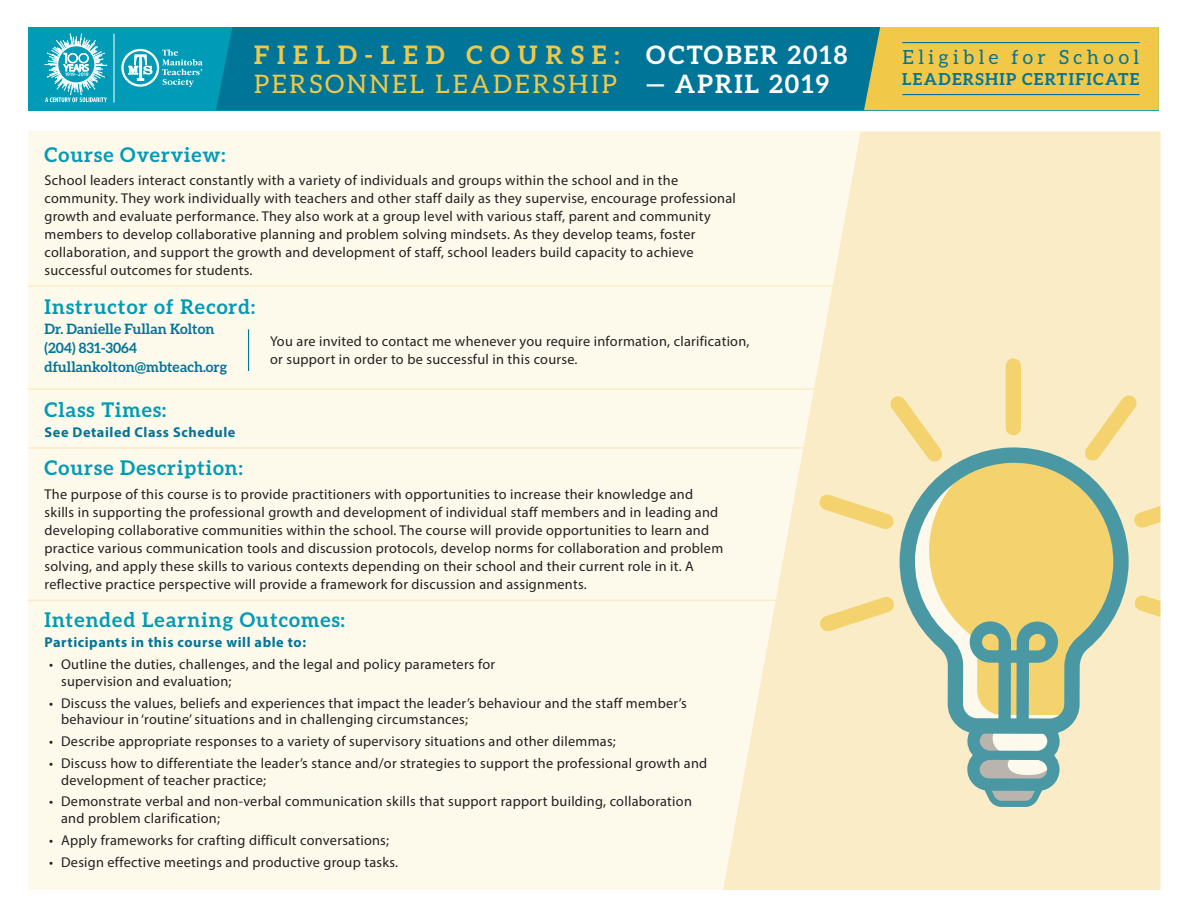
<style>
.page{position:relative;width:1188px;height:918px;background:#fff}
.page>*{position:absolute;margin:0;border:0;box-sizing:border-box;transform-origin:0 0}
.t1{font:25.5px "Aleo";letter-spacing:.11em;color:#f2c848}
.t2{font:700 25.5px "Aleo";letter-spacing:.31em;color:#f2c848}
.t3{font:700 25.35px "Aleo";letter-spacing:.08em;color:#fff}
.Text_Head{font:700 20.25px "Aleo";letter-spacing:.05em;color:#009bb6}
.t4{font:19.5px "Aleo";letter-spacing:.23em;color:#007598}
.t5{font:700 16.5px "Aleo";letter-spacing:.08em;color:#007598}
.Body_Copy{font:14.25px/18px "Myriad Pro";letter-spacing:.02em;color:#231f20}
.Body_Copy-2{font:700 14.25px "Aleo";color:#007598}
.Body_Copy-3{font:700 14.25px "Myriad Pro";letter-spacing:.04em;color:#007598}
</style>
<div class="page">
<div style="left:28px;top:27px;width:1131px;height:83px;background:#009bb6"></div>
<div style="left:216px;top:27px;width:648px;height:83px;background:#007598"></div>
<div style="left:864px;top:27px;width:295px;height:83px;background:#f2c848"></div>
<svg style="left:121px;top:49px;width:82px;height:38px"></svg>
<hr style="left:114px;top:34px;width:1px;height:69px;background:#fff">
<svg style="left:44px;top:33px;width:63px;height:69px"></svg>
<hr style="left:902px;top:42px;width:238px;height:1px;background:#007598">
<hr style="left:902px;top:94px;width:238px;height:1px;background:#007598">
<div style="left:28px;top:132px;width:1132px;height:758px;background:#fdf9eb"></div>
<hr style="left:28px;top:285px;width:1132px;height:2px;background:#faecc6">
<hr style="left:28px;top:388px;width:1132px;height:2px;background:#faecc6">
<hr style="left:28px;top:447px;width:1132px;height:2px;background:#faecc6">
<hr style="left:28px;top:600px;width:1132px;height:1px;background:#faecc6">
<hr style="left:248px;top:329px;width:1px;height:42px;background:#007598">
<svg style="left:723px;top:132px;width:437px;height:758px;fill:#faecc6"></svg>
<svg style="left:892px;top:643px;width:244px;height:165px;background:#eee6c3"></svg>
<svg style="left:907px;top:643px;width:162px;height:164px;background:#bccbb1"></svg>
<svg style="left:818px;top:357px;width:342px;height:286px;background:#e7dba6"></svg>
<h1 class="t2" style="left:254px;top:40px;width:367px">FIELD-LED COURSE:</h1>
<h1 class="t1" style="left:254px;top:69px;width:364px">PERSONNEL LEADERSHIP</h1>
<h2 class="t3" style="left:646px;top:40px;width:203px">OCTOBER 2018</h2>
<h2 class="t3" style="left:646px;top:69px;width:184px">— APRIL 2019</h2>
<p class="Text_Head" style="left:45px;top:143px;width:182px">Course Overview:</p>
<p class="Body_Copy" style="left:45px;top:171px;width:693px">School leaders interact constantly with a variety of individuals and groups within the school and in the community. They work individually with teachers and other staff daily as they supervise, encourage professional growth and evaluate performance. They also work at a group level with various staff, parent and community members to develop collaborative planning and problem solving mindsets. As they develop teams, foster collaboration, and support the growth and development of staff, school leaders build capacity to achieve successful outcomes for students.</p>
<p class="Text_Head" style="left:45px;top:295px;width:212px">Instructor of Record:</p>
<p class="Body_Copy-2" style="left:45px;top:321px;width:172px">Dr. Danielle Fullan Kolton</p>
<p class="Body_Copy-2" style="left:45px;top:340px;width:94px">(204) 831-3064</p>
<p class="Body_Copy-2" style="left:45px;top:358px;width:184px">dfullankolton@mbteach.org</p>
<p class="Text_Head" style="left:45px;top:398px;width:123px">Class Times:</p>
<p class="Body_Copy-3" style="left:45px;top:423px;width:192px">See Detailed Class Schedule</p>
<p class="Body_Copy" style="left:270px;top:332px;width:481px">You are invited to contact me whenever you require information, clarification, or support in order to be successful in this course.</p>
<p class="Text_Head" style="left:45px;top:456px;width:200px">Course Description:</p>
<p class="Body_Copy" style="left:45px;top:485px;width:680px">The purpose of this course is to provide practitioners with opportunities to increase their knowledge and skills in supporting the professional growth and development of individual staff members and in leading and developing collaborative communities within the school. The course will provide opportunities to learn and practice various communication tools and discussion protocols, develop norms for collaboration and problem solving, and apply these skills to various contexts depending on their school and their current role in it. A reflective practice perspective will provide a framework for discussion and assignments.</p>
<p class="Text_Head" style="left:45px;top:608px;width:302px">Intended Learning Outcomes:</p>
<p class="Body_Copy-3" style="left:45px;top:633px;width:263px">Participants in this course will able to:</p>
<p class="Body_Copy" style="left:61px;top:656px;width:436px;line-height:16.5px;text-indent:-12px">• Outline the duties, challenges, and the legal and policy parameters for supervision and evaluation;</p>
<p class="Body_Copy" style="left:61px;top:695px;width:627px;line-height:16.5px;text-indent:-12px">• Discuss the values, beliefs and experiences that impact the leader’s behaviour and the staff member’s behaviour in ‘routine’ situations and in challenging circumstances;</p>
<p class="Body_Copy" style="left:49px;top:732px;width:568px">• Describe appropriate responses to a variety of supervisory situations and other dilemmas;</p>
<p class="Body_Copy" style="left:61px;top:755px;width:648px;line-height:16.5px;text-indent:-12px">• Discuss how to differentiate the leader’s stance and/or strategies to support the professional growth and development of teacher practice;</p>
<p class="Body_Copy" style="left:61px;top:793px;width:632px;line-height:16.5px;text-indent:-12px">• Demonstrate verbal and non-verbal communication skills that support rapport building, collaboration and problem clarification;</p>
<p class="Body_Copy" style="left:49px;top:831px;width:342px">• Apply frameworks for crafting difficult conversations;</p>
<p class="Body_Copy" style="left:49px;top:853px;width:351px">• Design effective meetings and productive group tasks.</p>
<h3 class="t4" style="left:903px;top:46px;width:238px">Eligible for School</h3>
<p class="t5" style="left:902px;top:70px;width:239px">LEADERSHIP CERTIFICATE</p>
</div>
